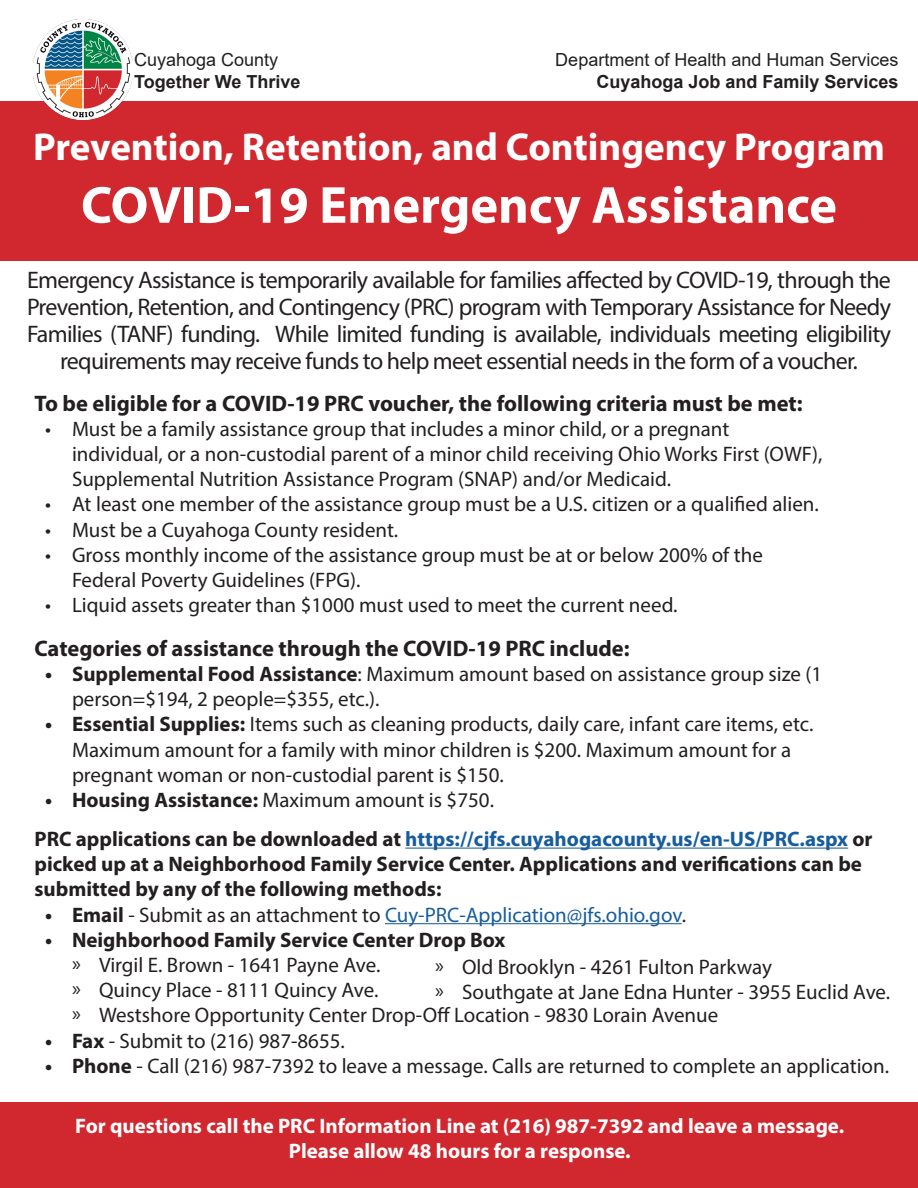
<style>
.page{position:relative;width:918px;height:1188px;background:#fff}
.page>*{position:absolute;margin:0;border:0;box-sizing:border-box;transform-origin:0 0}
.t1{font:700 52.5px "Myriad Pro";color:#fff}
.t2{font:700 39px "Myriad Pro";color:#fff}
.t3{font:24px/27px "Myriad Pro";letter-spacing:-.03em;color:#231f20;text-align:center}
.t4{font:700 22.5px "Myriad Pro";color:#231f20}
.t5{font:21px/25.2px "Myriad Pro";color:#231f20}
.t6{font:700 21px/25.2px "Myriad Pro";color:#231f20}
.t7{font:700 21px "Myriad Pro";color:#fff}
.t8{font:21px "Myriad Pro";color:#175d9e}
.t9{font:18px "Arial";color:#231f20}
.t10{font:700 18px "Arial";color:#231f20}
.s1{font-weight:700}
.s2{color:#175d9e}
.s3{font-weight:700;color:#231f20}
.s4{color:#231f20}
</style>
<div class="page">
<div style="left:0;top:101px;width:918px;height:160px;background:#d1282f"></div>
<img style="left:34px;top:20px;width:99px;height:99px">
<hr style="left:405px;top:848px;width:443px;height:1px;background:#175d9e">
<hr style="left:385px;top:923px;width:297px;height:1px;background:#175d9e">
<div style="left:0;top:1102px;width:918px;height:86px;background:#d1282f"></div>
<p class="t9" style="left:134px;top:47px;width:146px">Cuyahoga County</p>
<p class="t10" style="left:134px;top:69px;width:168px">Together We Thrive</p>
<p class="t9" style="left:555px;top:47px;width:345px">Department of Health and Human Services</p>
<p class="t10" style="left:596px;top:69px;width:304px">Cuyahoga Job and Family Services</p>
<p class="t2" style="left:33px;top:121px;width:853px">Prevention, Retention, and Contingency Program</p>
<p class="t1" style="left:81px;top:171px;width:757px">COVID-19 Emergency Assistance</p>
<p class="t3" style="left:27px;top:266px;width:866px">Emergency Assistance is temporarily available for families affected by COVID-19, through the Prevention, Retention, and Contingency (PRC) program with Temporary Assistance for Needy Families (TANF) funding. While limited funding is available, individuals meeting eligibility requirements may receive funds to help meet essential needs in the form of a voucher.</p>
<p class="t4" style="left:34px;top:388px;width:770px">To be eligible for a COVID-19 PRC voucher, the following criteria must be met:</p>
<p class="t5" style="left:72px;top:416px;width:752px;text-indent:-27px">• Must be a family assistance group that includes a minor child, or a pregnant individual, or a non-custodial parent of a minor child receiving Ohio Works First (OWF),<br>Supplemental Nutrition Assistance Program (SNAP) and/or Medicaid.</p>
<p class="t5" style="left:45px;top:491px;width:775px">• At least one member of the assistance group must be a U.S. citizen or a qualified alien.</p>
<p class="t5" style="left:45px;top:517px;width:355px">• Must be a Cuyahoga County resident.</p>
<p class="t5" style="left:72px;top:542px;width:693px;text-indent:-27px">• Gross monthly income of the assistance group must be at or below 200% of the<br>Federal Poverty Guidelines (FPG).</p>
<p class="t5" style="left:45px;top:592px;width:634px">• Liquid assets greater than $1000 must used to meet the current need.</p>
<p class="t4" style="left:34px;top:634px;width:597px">Categories of assistance through the COVID-19 PRC include:</p>
<p class="t5" style="left:72px;top:661px;width:752px;text-indent:-27px"><span class="s1">• Supplemental Food Assistance</span>: Maximum amount based on assistance group size (1 person=$194, 2 people=$355, etc.).</p>
<p class="t5" style="left:72px;top:712px;width:743px;text-indent:-27px"><span class="s1">• Essential Supplies:</span> Items such as cleaning products, daily care, infant care items, etc.<br>Maximum amount for a family with minor children is $200. Maximum amount for a pregnant woman or non-custodial parent is $150.</p>
<p class="t5" style="left:45px;top:787px;width:451px"><span class="s1">• Housing Assistance:</span> Maximum amount is $750.</p>
<p class="t6" style="left:34px;top:826px;width:840px">PRC applications can be downloaded at <span class="s2">https://cjfs.cuyahogacounty.us/en-US/PRC.aspx</span> or picked up at a Neighborhood Family Service Center. Applications and verifications can be submitted by any of the following methods:</p>
<p class="t8" style="left:45px;top:902px;width:643px"><span class="s3">• Email</span> <span class="s4">- Submit as an attachment to</span> Cuy-PRC-Application@jfs.ohio.gov<span class="s4">.</span></p>
<p class="t6" style="left:45px;top:926px;width:462px">• Neighborhood Family Service Center Drop Box</p>
<p class="t5" style="left:72px;top:952px;width:310px">Ů Virgil E. Brown - 1641 Payne Ave.</p>
<p class="t5" style="left:72px;top:977px;width:308px">Ů Quincy Place - 8111 Quincy Ave.</p>
<p class="t5" style="left:72px;top:1002px;width:648px">Ů Westshore Opportunity Center Drop-Off Location - 9830 Lorain Avenue</p>
<p class="t5" style="left:45px;top:1028px;width:301px"><span class="s1">• Fax</span> - Submit to (216) 987-8655.</p>
<p class="t5" style="left:45px;top:1053px;width:846px"><span class="s1">• Phone</span> - Call (216) 987-7392 to leave a message. Calls are returned to complete an application.</p>
<p class="t5" style="left:435px;top:954px;width:338px">Ů Old Brooklyn - 4261 Fulton Parkway</p>
<p class="t5" style="left:435px;top:979px;width:457px">Ů Southgate at Jane Edna Hunter - 3955 Euclid Ave.</p>
<p class="t7" style="left:75px;top:1112px;width:770px">For questions call the PRC Information Line at (216) 987-7392 and leave a message.</p>
<p class="t7" style="left:289px;top:1137px;width:343px">Please allow 48 hours for a response.</p>
</div>
